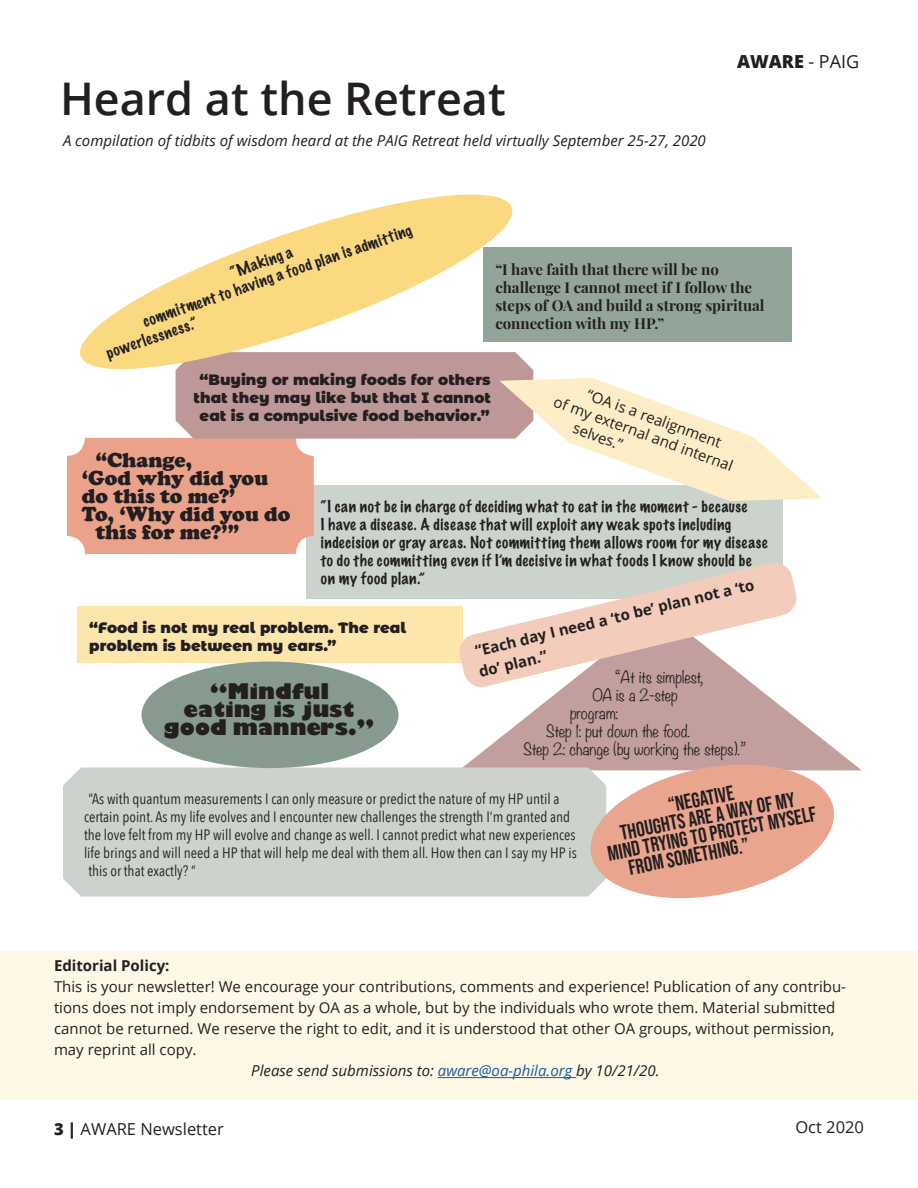
<style>
.page{position:relative;width:918px;height:1188px;background:#fff}
.page>*{position:absolute;margin:0;border:0;box-sizing:border-box;transform-origin:0 0}
.Title_2{font:600 45px "Open Sans";color:#231f20}
.Body{font:21px "Bebas Neue";color:#231f20}
.Body-2{font:900 21px/18px "Cooper";color:#231f20}
.Body-3{font:800 21px/18px "Gill Sans";color:#231f20;text-align:center}
.t1{font:800 18px "Open Sans";color:#231f20}
.t2{font:16.5px "Open Sans";color:#231f20}
.Body-4{font:15px "Avenir Next Condensed";color:#231f20}
.Body-5{font:100 15px/18px "Marker Felt";letter-spacing:.04em;color:#231f20}
.Body_bold{font:15px/21px "Open Sans";color:#231f20}
.Body-6{font:900 15px/18px "Montserrat Alternates";color:#231f20}
.Body-7{font:700 15px/18px "Playfair Display";color:#231f20}
.Body-8{font:300 15px "Noteworthy";color:#231f20}
.Body-9{font:italic 15px "Open Sans";color:#231f20}
.Body_bold-2{font:700 15px/20.1px "Open Sans";color:#231f20}
.Body_bold-3{font:italic 15px "Open Sans";color:#231f20}
.Body-10{font:15px "Open Sans";color:#231f20}
.s1{font-weight:400}
.s2{color:#175d9e}
.s3{font-weight:800}
</style>
<div class="page">
<div style="left:306px;top:485px;width:477px;height:114px;background:#ccd3cd"></div>
<svg style="left:459px;top:689px;width:402px;height:81px;fill:#c29e9d"></svg>
<div style="left:77px;top:606px;width:386px;height:57px;background:#fce6ab"></div>
<div style="left:67px;top:438px;width:247px;height:116px;background:#eaa38a;border-radius:18px"></div>
<div style="left:483px;top:247px;width:309px;height:94px;background:#93a499"></div>
<svg style="left:80px;top:194px;width:440px;height:187px"></svg>
<svg style="left:176px;top:352px;width:646px;height:149px"></svg>
<svg style="left:459px;top:563px;width:338px;height:126px"></svg>
<div style="left:63px;top:768px;width:521px;height:129px;background:#ccd3cd"></div>
<div style="left:141px;top:662px;width:258px;height:106px;background:#869b8e;border-radius:50%"></div>
<svg style="left:584px;top:756px;width:256px;height:143px"></svg>
<div style="left:0;top:951px;width:918px;height:149px;background:#fef8e7"></div>
<hr style="left:438px;top:1077px;width:138px;height:1px;background:#175d9e">
<p class="Title_2" style="left:60px;top:68px;width:447px">Heard at the Retreat</p>
<p class="Body-9" style="left:63px;top:131px;width:644px">A compilation of tidbits of wisdom heard at the PAIG Retreat held virtually September 25-27, 2020</p>
<p class="t1" style="left:737px;top:48px;width:124px">AWARE <span class="s1">- PAIG</span></p>
<p class="Body-5" style="left:140px;top:313px;width:285px;rotate:-19deg">commitment to having a food plan is admitting</p>
<p class="Body-5" style="left:228px;top:264px;width:66px;rotate:-19deg">“Making a</p>
<p class="Body-5" style="left:104px;top:344px;width:97px;rotate:-19deg">powerlessness.”</p>
<p class="Body-7" style="left:495px;top:259px;width:271px">“I have faith that there will be no challenge I cannot meet if I follow the steps of OA and build a strong spiritual connection with my HP.”</p>
<p class="Body-6" style="left:194px;top:369px;width:299px;text-align:center">“Buying or making foods for others that they may like but that I cannot eat is a compulsive food behavior.”</p>
<p class="Body-10" style="left:591px;top:384px;width:144px;rotate:20deg">“OA is a realignment</p>
<p class="Body-10" style="left:558px;top:391px;width:191px;rotate:20deg">of my external and internal</p>
<p class="Body-10" style="left:577px;top:418px;width:53px;rotate:20deg">selves.”</p>
<p class="Body-2" style="left:95px;top:451px;width:98px">“Change,</p>
<p class="Body-2" style="left:82px;top:469px;width:188px">‘God why did you do this to me?’</p>
<p class="Body-2" style="left:95px;top:505px;width:197px;text-indent:-14px">To, ‘Why did you do this for me?’”</p>
<p class="Body-5" style="left:321px;top:498px;width:448px">“I can not be in charge of deciding what to eat in the moment - because<br>I have a disease. A disease that will exploit any weak spots including indecision or gray areas. Not committing them allows room for my disease to do the committing even if I’m decisive in what foods I know should be on my food plan.”</p>
<p class="Body_bold-2" style="left:472px;top:642px;width:289px;rotate:-14deg">“Each day I need a ‘to be’ plan not a ‘to do’ plan.”</p>
<p class="Body-6" style="left:89px;top:617px;width:318px">“Food is not my real problem. The real problem is between my ears.”</p>
<p class="Body-8" style="left:615px;top:664px;width:90px">“At its simplest,</p>
<p class="Body-8" style="left:592px;top:682px;width:87px">OA is a 2-step</p>
<p class="Body-8" style="left:570px;top:700px;width:50px">program:</p>
<p class="Body-8" style="left:546px;top:718px;width:146px">Step 1: put down the food.</p>
<p class="Body-8" style="left:524px;top:736px;width:224px">Step 2: change (by working the steps).”</p>
<p class="Body-3" style="left:164px;top:682px;width:211px">“Mindful<br>eating is just good manners.”</p>
<p class="Body-4" style="left:88px;top:785px;width:473px">“As with quantum measurements I can only measure or predict the nature of my HP until a</p>
<p class="Body-4" style="left:84px;top:803px;width:488px">certain point. As my life evolves and I encounter new challenges the strength I’m granted and</p>
<p class="Body-4" style="left:84px;top:821px;width:493px">the love felt from my HP will evolve and change as well. I cannot predict what new experiences</p>
<p class="Body-4" style="left:84px;top:839px;width:494px">life brings and will need a HP that will help me deal with them all. How then can I say my HP is</p>
<p class="Body-4" style="left:88px;top:857px;width:109px">this or that exactly? ”</p>
<p class="Body" style="left:666px;top:794px;width:68px;rotate:-11deg">“Negative</p>
<p class="Body" style="left:618px;top:821px;width:179px;rotate:-11deg">thoughts are a way of my</p>
<p class="Body" style="left:605px;top:842px;width:214px;rotate:-11deg">mind trying to protect myself</p>
<p class="Body" style="left:626px;top:856px;width:124px;rotate:-11deg">from something.”</p>
<p class="Body_bold-2" style="left:54px;top:956px;width:117px">Editorial Policy:</p>
<p class="Body_bold" style="left:54px;top:976px;width:794px">This is your newsletter! We encourage your contributions, comments and experience! Publication of any contribu&shy;tions does not imply endorsement by OA as a whole, but by the individuals who wrote them. Material submitted cannot be returned. We reserve the right to edit, and it is understood that other OA groups, without permission, may reprint all copy.</p>
<p class="Body_bold-3" style="left:251px;top:1061px;width:410px">Please send submissions to: <span class="s2">aware@oa-phila.org</span> by 10/21/20.</p>
<p class="t2" style="left:54px;top:1118px;width:171px"><span class="s3">3 |</span> AWARE Newsletter</p>
<p class="t2" style="left:795px;top:1116px;width:70px">Oct 2020</p>
</div>
